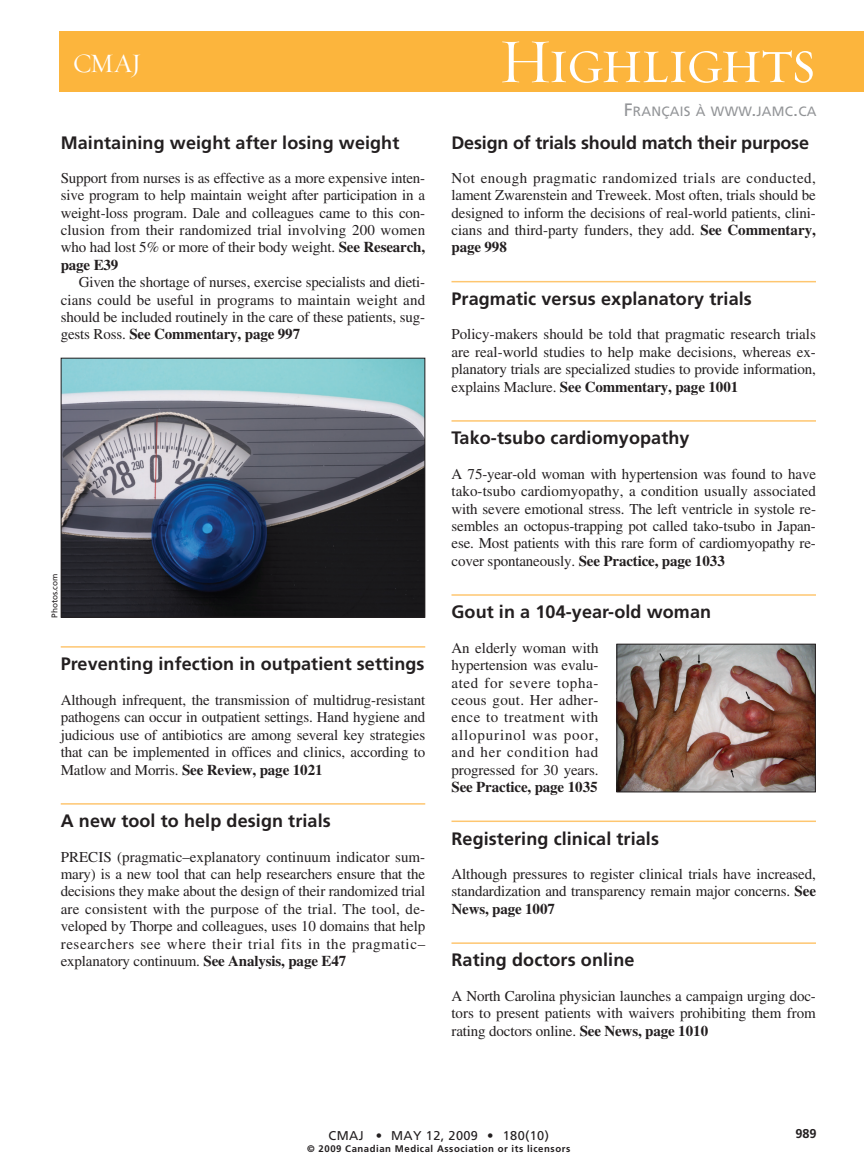
<style>
.page{position:relative;width:864px;height:1175px;background:#fff}
.page>*{position:absolute;margin:0;border:0;box-sizing:border-box;transform-origin:0 0}
.t1{font:63px "Requiem Display HTF Small Caps";letter-spacing:-.035em;color:#fff}
.t2{font:27px "Requiem Display HTF Roman";color:#fff}
.t3{font:700 18px "Frutiger";letter-spacing:.005em;color:#231f20}
.t4{font:15px/17.4px "Times";letter-spacing:-.01em;color:#231f20;text-align:justify}
.t5{font:700 15px "Times";letter-spacing:-.01em;color:#231f20}
.t6{font:13.5px "Frutiger";letter-spacing:.015em;color:#939598}
.t7{font:12.75px "Frutiger";letter-spacing:.03em;color:#231f20}
.t8{font:700 12.75px "Frutiger";color:#231f20}
.t9{font:700 9.6px "Frutiger";letter-spacing:.055em;color:#231f20}
.t10{font:8.25px "Frutiger";color:#231f20}
.s1{font-weight:700}
.s2{font-size:18px}
</style>
<div class="page">
<hr style="left:61px;top:646px;width:364px;height:1px;background:#fec670">
<hr style="left:61px;top:803px;width:364px;height:1px;background:#fec670">
<hr style="left:452px;top:281px;width:364px;height:1px;background:#fec670">
<hr style="left:452px;top:420px;width:364px;height:2px;background:#fec670">
<hr style="left:452px;top:594px;width:364px;height:2px;background:#fec670">
<hr style="left:452px;top:820px;width:364px;height:2px;background:#fec670">
<hr style="left:452px;top:942px;width:364px;height:2px;background:#fec670">
<div style="left:59px;top:32px;width:805px;height:60px;background:#fcb53d"></div>
<img style="left:63px;top:360px;width:360px;height:255px">
<div style="left:61px;top:358px;width:364px;height:259px;border:1px solid #231f20"></div>
<img style="left:618px;top:646px;width:196px;height:144px">
<div style="left:616px;top:644px;width:200px;height:148px;border:1px solid #231f20"></div>
<h2 class="t2" style="left:73px;top:53px;width:70px">CMAJ</h2>
<p class="t3" style="left:61px;top:135px;width:340px">Maintaining weight after losing weight</p>
<p class="t4" style="left:61px;top:170px;width:366px">Support from nurses is as effective as a more expensive inten&shy;sive program to help maintain weight after participation in a weight-loss program. Dale and colleagues came to this con&shy;clusion from their randomized trial involving 200 women who had lost 5% or more of their body weight. <span class="s1">See Research, page E39</span></p>
<p class="t4" style="left:61px;top:275px;width:366px;text-indent:18px">Given the shortage of nurses, exercise specialists and dieti&shy;cians could be useful in programs to maintain weight and should be included routinely in the care of these patients, sug&shy;gests Ross. <span class="s1">See Commentary, page 997</span></p>
<p class="t10" style="left:51px;top:618px;width:46px;rotate:-90deg">Photos.com</p>
<p class="t3" style="left:61px;top:656px;width:365px">Preventing infection in outpatient settings</p>
<p class="t4" style="left:61px;top:692px;width:366px">Although infrequent, the transmission of multidrug-resistant pathogens can occur in outpatient settings. Hand hygiene and judicious use of antibiotics are among several key strategies that can be implemented in offices and clinics, according to Matlow and Morris. <span class="s1">See Review, page 1021</span></p>
<p class="t3" style="left:61px;top:813px;width:272px">A new tool to help design trials</p>
<p class="t4" style="left:61px;top:849px;width:366px">PRECIS (pragmatic–explanatory continuum indicator sum&shy;mary) is a new tool that can help researchers ensure that the decisions they make about the design of their randomized trial are consistent with the purpose of the trial. The tool, de&shy;veloped by Thorpe and colleagues, uses 10 domains that help researchers see where their trial fits in the pragmatic– explanatory continuum. <span class="s1">See Analysis, page E47</span></p>
<h1 class="t1" style="left:499px;top:23px;width:319px">Highlights</h1>
<p class="t6" style="left:624px;top:106px;width:194px"><span class="s2">F</span>RANÇAIS À WWW<span class="s2">.</span>JAMC<span class="s2">.</span>CA</p>
<p class="t3" style="left:452px;top:135px;width:359px">Design of trials should match their purpose</p>
<p class="t4" style="left:452px;top:170px;width:366px">Not enough pragmatic randomized trials are conducted, lament Zwarenstein and Treweek. Most often, trials should be designed to inform the decisions of real-world patients, clini&shy;cians and third-party funders, they add. <span class="s1">See Commentary, page 998</span></p>
<p class="t3" style="left:452px;top:291px;width:302px">Pragmatic versus explanatory trials</p>
<p class="t4" style="left:452px;top:327px;width:366px">Policy-makers should be told that pragmatic research trials are real-world studies to help make decisions, whereas ex&shy;planatory trials are specialized studies to provide information, explains Maclure. <span class="s1">See Commentary, page 1001</span></p>
<p class="t3" style="left:452px;top:431px;width:240px">Tako-tsubo cardiomyopathy</p>
<p class="t4" style="left:452px;top:466px;width:366px">A 75-year-old woman with hypertension was found to have tako-tsubo cardiomyopathy, a condition usually associated with severe emotional stress. The left ventricle in systole re&shy;sembles an octopus-trapping pot called tako-tsubo in Japan&shy;ese. Most patients with this rare form of cardiomyopathy re&shy;cover spontaneously. <span class="s1">See Practice, page 1033</span></p>
<p class="t3" style="left:452px;top:605px;width:261px">Gout in a 104-year-old woman</p>
<p class="t4" style="left:452px;top:640px;width:149px">An elderly woman with hypertension was evalu&shy;ated for severe topha&shy;ceous gout. Her adher&shy;ence to treatment with allopurinol was poor, and her condition had progressed for 30 years.</p>
<p class="t5" style="left:452px;top:781px;width:148px">See Practice, page 1035</p>
<p class="t3" style="left:452px;top:831px;width:209px">Registering clinical trials</p>
<p class="t4" style="left:452px;top:866px;width:366px">Although pressures to register clinical trials have increased, standardization and transparency remain major concerns. <span class="s1">See News, page 1007</span></p>
<p class="t3" style="left:452px;top:953px;width:184px">Rating doctors online</p>
<p class="t4" style="left:452px;top:988px;width:366px">A North Carolina physician launches a campaign urging doc&shy;tors to present patients with waivers prohibiting them from rating doctors online. <span class="s1">See News, page 1010</span></p>
<p class="t7" style="left:329px;top:1130px;width:222px">CMAJ • MAY 12, 2009 • 180(10)</p>
<p class="t9" style="left:307px;top:1145px;width:265px">© 2009 Canadian Medical Association or its licensors</p>
<p class="t8" style="left:795px;top:1128px;width:23px">989</p>
</div>
